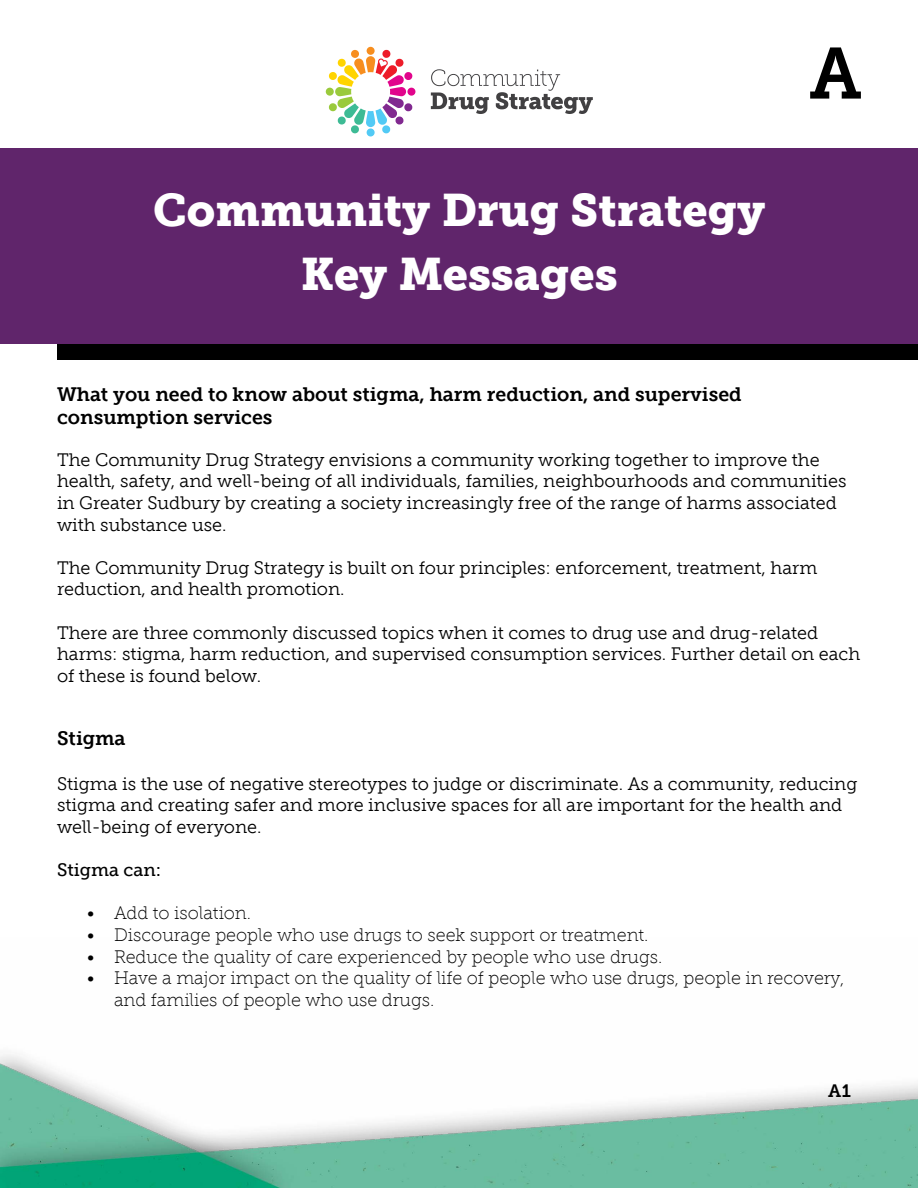
<style>
.page{position:relative;width:918px;height:1188px;background:#fff}
.page>*{position:absolute;margin:0;border:0;box-sizing:border-box;transform-origin:0 0}
.t1{font:72px "Museo Slab 700";color:#000}
.t2{font:45px "Museo Slab 900";color:#fff}
.t3{font:19.5px/23.4px "Museo Slab 700";color:#000}
.Body_Text{font:18px/21.6px "Museo Slab 300";color:#000}
.Bullets{font:18px/21.6px "Museo Slab 100";color:#000}
.Body_Text-2{font:18px "Museo Slab 500";color:#000}
.t4{font:18px "Museo Slab 700";color:#000}
.s1{font-family:"Museo Slab 300"}
</style>
<div class="page">
<img style="left:0;top:1054px;width:918px;height:134px">
<div style="left:57px;top:164px;width:861px;height:196px;background:#000"></div>
<div style="left:0;top:149px;width:918px;height:195px;background:#60256b"></div>
<svg style="left:431px;top:69px;width:162px;height:45px"></svg>
<div style="left:367px;top:128px;width:8px;height:8px;background:#52caf5;border-radius:50%"></div>
<div style="left:407px;top:88px;width:8px;height:8px;background:#e1058c;border-radius:50%"></div>
<svg style="left:328px;top:49px;width:85px;height:85px"></svg>
<h2 class="t2" style="left:153px;top:184px;width:614px">Community Drug Strategy</h2>
<h2 class="t2" style="left:301px;top:249px;width:318px">Key Messages</h2>
<h1 class="t1" style="left:809px;top:33px;width:54px">A</h1>
<h3 class="t3" style="left:57px;top:383px;width:686px">What you need to know about stigma, harm reduction, and supervised consumption services</h3>
<p class="Body_Text" style="left:57px;top:449px;width:791px">The Community Drug Strategy envisions a community working together to improve the health, safety, and well-being of all individuals, families, neighbourhoods and communities in Greater Sudbury by creating a society increasingly free of the range of harms associated with substance use.</p>
<p class="Body_Text" style="left:57px;top:557px;width:762px">The Community Drug Strategy is built on four principles: enforcement, treatment, harm reduction, and health promotion.</p>
<p class="Body_Text" style="left:57px;top:622px;width:805px">There are three commonly discussed topics when it comes to drug use and drug-related harms: stigma, harm reduction, and supervised consumption services. Further detail on each of these is found below.</p>
<h3 class="t3" style="left:57px;top:727px;width:70px">Stigma</h3>
<p class="Body_Text" style="left:57px;top:773px;width:802px">Stigma is the use of negative stereotypes to judge or discriminate. As a community, reducing stigma and creating safer and more inclusive spaces for all are important for the health and well-being of everyone.</p>
<p class="Body_Text-2" style="left:57px;top:860px;width:106px">Stigma can:</p>
<p class="Bullets" style="left:87px;top:903px;width:166px"><span class="s1">•</span> Add to isolation.</p>
<p class="Bullets" style="left:87px;top:924px;width:563px"><span class="s1">•</span> Discourage people who use drugs to seek support or treatment.</p>
<p class="Bullets" style="left:87px;top:946px;width:577px"><span class="s1">•</span> Reduce the quality of care experienced by people who use drugs.</p>
<p class="Bullets" style="left:114px;top:967px;width:732px;text-indent:-27px"><span class="s1">•</span> Have a major impact on the quality of life of people who use drugs, people in recovery, and families of people who use drugs.</p>
<p class="t4" style="left:828px;top:1080px;width:25px">A1</p>
</div>
